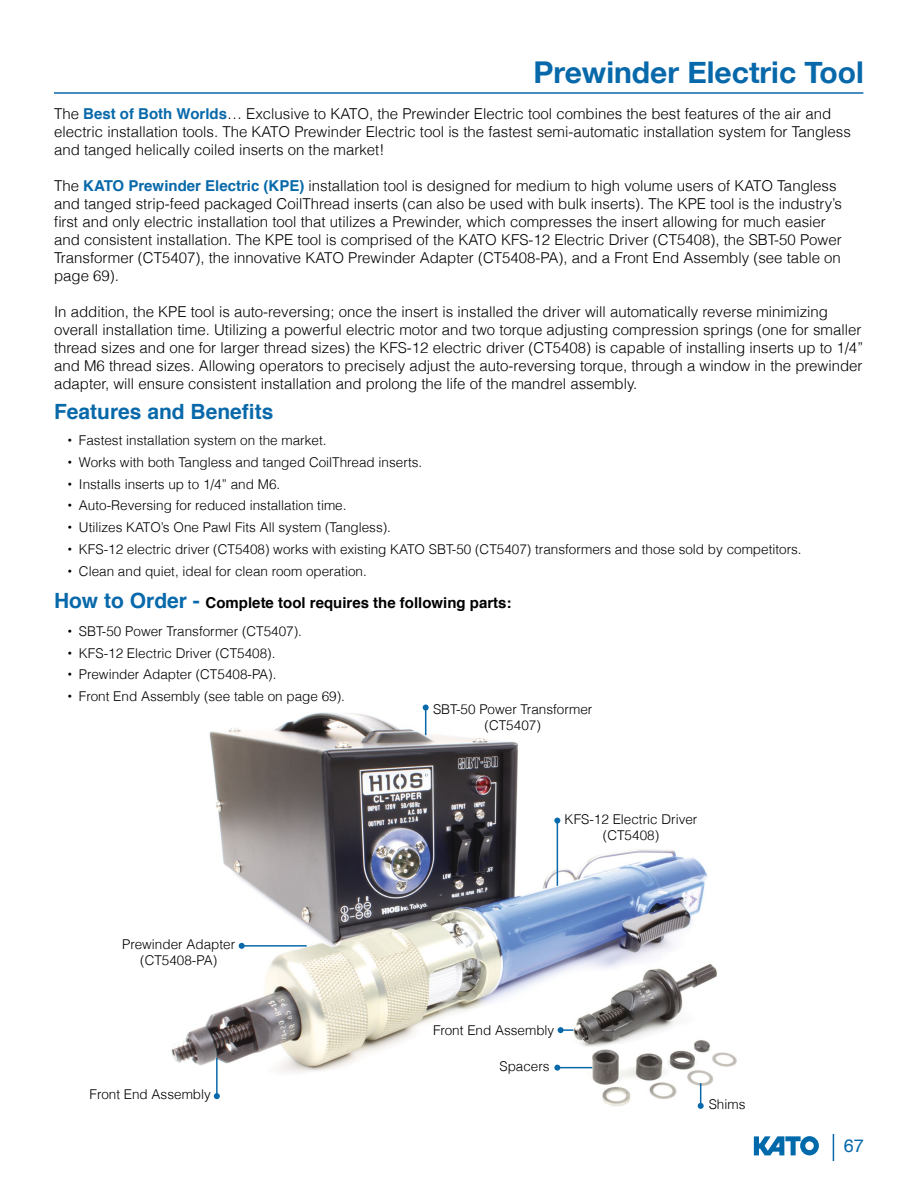
<style>
.page{position:relative;width:918px;height:1188px;background:#fff}
.page>*{position:absolute;margin:0;border:0;box-sizing:border-box;transform-origin:0 0}
.t1{font:700 30px "Helvetica Neue";color:#0869aa}
.t2{font:700 21px "Helvetica";color:#0869aa}
.t3{font:18px "Helvetica";color:#0869aa}
.t4{font:300 15px/18px "Helvetica";color:#000}
.t5{font:700 15px "Helvetica";color:#000}
.t6{font:300 13.5px/16.2px "Helvetica";color:#000;text-align:center}
.s1{font-weight:700;color:#0869aa}
.s2{font-weight:400}
.s3{font-size:21px;color:#0869aa}
</style>
<div class="page">
<svg style="left:754px;top:1136px;width:65px;height:19px"></svg>
<hr style="left:54px;top:92px;width:809px;height:2px;background:#0869aa">
<svg style="left:833px;top:1134px;width:1px;height:27px"></svg>
<img style="left:171px;top:704px;width:566px;height:403px">
<hr style="left:557px;top:821px;width:1px;height:65px;background:#0869aa">
<svg style="left:554px;top:818px;width:6px;height:6px"></svg>
<hr style="left:242px;top:945px;width:65px;height:2px;background:#0869aa">
<svg style="left:239px;top:943px;width:6px;height:6px"></svg>
<svg style="left:558px;top:1027px;width:15px;height:6px"></svg>
<hr style="left:557px;top:1067px;width:35px;height:1px;background:#0869aa">
<svg style="left:554px;top:1065px;width:6px;height:6px"></svg>
<svg style="left:698px;top:1083px;width:6px;height:26px"></svg>
<hr style="left:216px;top:1058px;width:2px;height:38px;background:#0869aa">
<svg style="left:214px;top:1093px;width:6px;height:6px"></svg>
<svg style="left:423px;top:705px;width:6px;height:30px"></svg>
<h1 class="t1" style="left:534px;top:49px;width:332px">Prewinder Electric Tool</h1>
<p class="t4" style="left:54px;top:104px;width:798px">The <span class="s1">Best of Both Worlds</span>… Exclusive to KATO, the Prewinder Electric tool combines the best features of the air and electric installation tools. The KATO Prewinder Electric tool is the fastest semi-automatic installation system for Tangless and tanged helically coiled inserts on the market!</p>
<p class="t4" style="left:54px;top:176px;width:790px">The <span class="s1">KATO Prewinder Electric (KPE)</span> installation tool is designed for medium to high volume users of KATO Tangless and tanged strip-feed packaged CoilThread inserts (can also be used with bulk inserts). The KPE tool is the industry’s first and only electric installation tool that utilizes a Prewinder, which compresses the insert allowing for much easier and consistent installation. The KPE tool is comprised of the KATO KFS-12 Electric Driver (CT5408), the SBT-50 Power Transformer (CT5407), the innovative KATO Prewinder Adapter (CT5408-PA), and a Front End Assembly (see table on page 69).</p>
<p class="t4" style="left:54px;top:302px;width:811px">In addition, the KPE tool is auto-reversing; once the insert is installed the driver will automatically reverse minimizing overall installation time. Utilizing a powerful electric motor and two torque adjusting compression springs (one for smaller thread sizes and one for larger thread sizes) the KFS-12 electric driver (CT5408) is capable of installing inserts up to 1/4” and M6 thread sizes. Allowing operators to precisely adjust the auto-reversing torque, through a window in the prewinder adapter, will ensure consistent installation and prolong the life of the mandrel assembly.</p>
<h2 class="t2" style="left:54px;top:395px;width:221px">Features and Benefits</h2>
<p class="t6" style="left:68px;top:432px;width:261px"><span class="s2">•</span> Fastest installation system on the market.</p>
<p class="t6" style="left:68px;top:453px;width:356px"><span class="s2">•</span> Works with both Tangless and tanged CoilThread inserts.</p>
<p class="t6" style="left:68px;top:475px;width:214px"><span class="s2">•</span> Installs inserts up to 1/4” and M6.</p>
<p class="t6" style="left:68px;top:497px;width:281px"><span class="s2">•</span> Auto-Reversing for reduced installation time.</p>
<p class="t6" style="left:68px;top:519px;width:325px"><span class="s2">•</span> Utilizes KATO’s One Pawl Fits All system (Tangless).</p>
<p class="t6" style="left:68px;top:540px;width:736px"><span class="s2">•</span> KFS-12 electric driver (CT5408) works with existing KATO SBT-50 (CT5407) transformers and those sold by competitors.</p>
<p class="t6" style="left:68px;top:562px;width:301px"><span class="s2">•</span> Clean and quiet, ideal for clean room operation.</p>
<p class="t5" style="left:54px;top:590px;width:459px"><span class="s3">How to Order -</span> Complete tool requires the following parts:</p>
<p class="t6" style="left:68px;top:622px;width:236px"><span class="s2">•</span> SBT-50 Power Transformer (CT5407).</p>
<p class="t6" style="left:68px;top:644px;width:210px"><span class="s2">•</span> KFS-12 Electric Driver (CT5408).</p>
<p class="t6" style="left:68px;top:666px;width:211px"><span class="s2">•</span> Prewinder Adapter (CT5408-PA).</p>
<p class="t6" style="left:68px;top:688px;width:279px"><span class="s2">•</span> Front End Assembly (see table on page 69).</p>
<p class="t6" style="left:122px;top:935px;width:115px">Prewinder Adapter (CT5408-PA)</p>
<p class="t6" style="left:90px;top:1086px;width:123px">Front End Assembly</p>
<p class="t6" style="left:433px;top:701px;width:161px">SBT-50 Power Transformer (CT5407)</p>
<p class="t6" style="left:565px;top:811px;width:134px">KFS-12 Electric Driver (CT5408)</p>
<p class="t6" style="left:433px;top:1021px;width:123px">Front End Assembly</p>
<p class="t6" style="left:499px;top:1057px;width:52px">Spacers</p>
<p class="t6" style="left:709px;top:1095px;width:38px">Shims</p>
<p class="t3" style="left:844px;top:1132px;width:22px">67</p>
</div>
